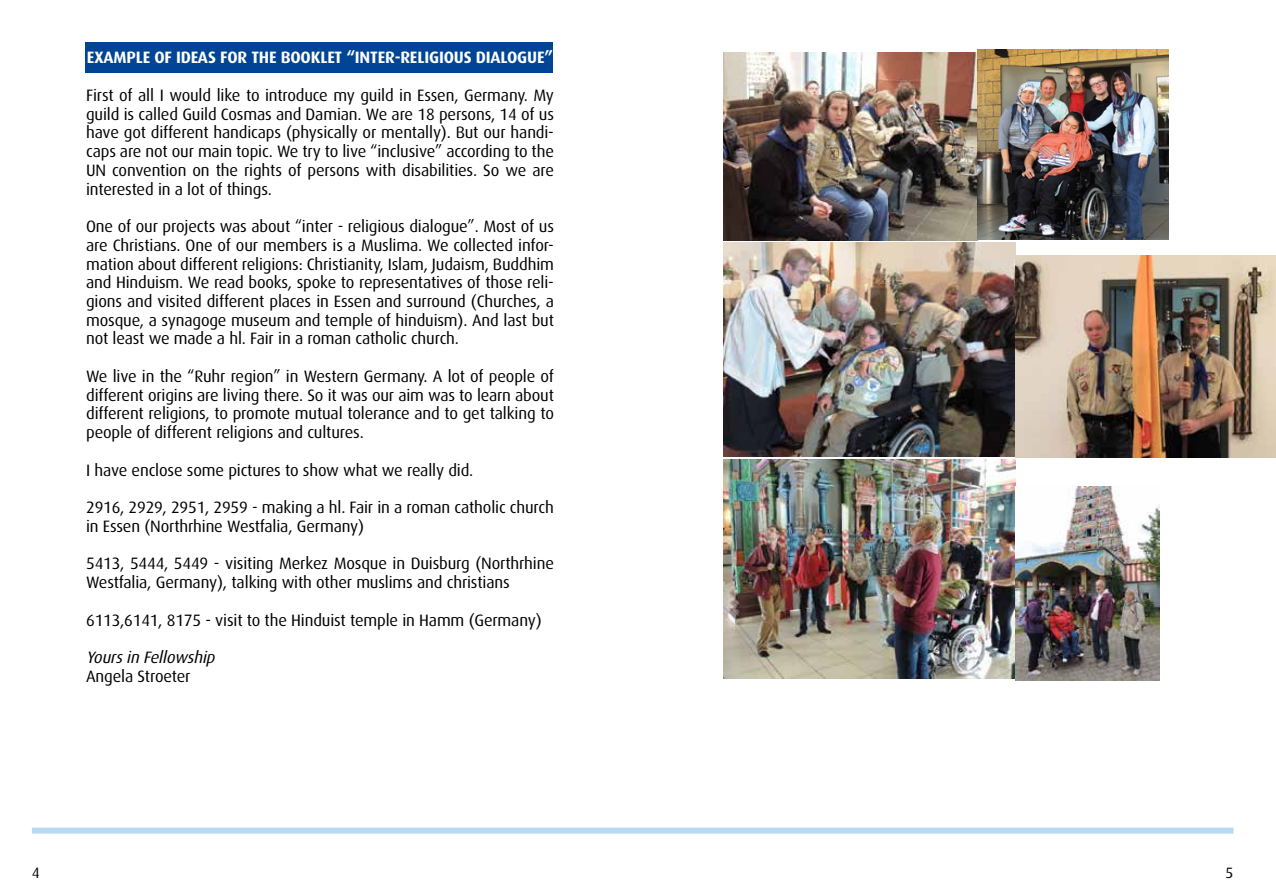
<style>
.page{position:relative;width:1276px;height:893px;background:#fff}
.page>*{position:absolute;margin:0;border:0;box-sizing:border-box;transform-origin:0 0}
.t1{font:16.5px/18.8px "Dax";letter-spacing:-.01em;color:#000;text-align:justify}
.t2{font:700 16.5px "Dax";letter-spacing:-.01em;color:#fff}
.t3{font:italic 16.5px "Dax";color:#000}
.t4{font:15px "Dax";color:#000}
</style>
<div class="page">
<div style="left:32px;top:828px;width:1201px;height:6px;background:#b8daf1"></div>
<div style="left:85px;top:43px;width:468px;height:30px;background:#004595"></div>
<img style="left:723px;top:53px;width:254px;height:188px">
<img style="left:977px;top:50px;width:191px;height:189px">
<img style="left:723px;top:242px;width:293px;height:215px">
<img style="left:1016px;top:256px;width:260px;height:202px">
<img style="left:723px;top:459px;width:293px;height:220px">
<img style="left:1016px;top:486px;width:143px;height:194px">
<p class="t2" style="left:87px;top:48px;width:468px">EXAMPLE OF IDEAS FOR THE BOOKLET “INTER-RELIGIOUS DIALOGUE”</p>
<p class="t1" style="left:86px;top:86px;width:469px">First of all I would like to introduce my guild in Essen, Germany. My guild is called Guild Cosmas and Damian. We are 18 persons, 14 of us have got different handicaps (physically or mentally). But our handi&shy;caps are not our main topic. We try to live “inclusive” according to the UN convention on the rights of persons with disabilities. So we are interested in a lot of things.</p>
<p class="t1" style="left:86px;top:217px;width:469px">One of our projects was about “inter - religious dialogue”. Most of us are Christians. One of our members is a Muslima. We collected infor&shy;mation about different religions: Christianity, Islam, Judaism, Buddhim and Hinduism. We read books, spoke to representatives of those reli&shy;gions and visited different places in Essen and surround (Churches, a mosque, a synagoge museum and temple of hinduism). And last but not least we made a hl. Fair in a roman catholic church.</p>
<p class="t1" style="left:86px;top:367px;width:469px">We live in the “Ruhr region” in Western Germany. A lot of people of different origins are living there. So it was our aim was to learn about different religions, to promote mutual tolerance and to get talking to people of different religions and cultures.</p>
<p class="t1" style="left:86px;top:461px;width:389px">I have enclose some pictures to show what we really did.</p>
<p class="t1" style="left:86px;top:498px;width:469px">2916, 2929, 2951, 2959 - making a hl. Fair in a roman catholic church in Essen (Northrhine Westfalia, Germany)</p>
<p class="t1" style="left:86px;top:555px;width:469px">5413, 5444, 5449 - visiting Merkez Mosque in Duisburg (Northrhine<br>Westfalia, Germany), talking with other muslims and christians</p>
<p class="t1" style="left:86px;top:611px;width:457px">6113,6141, 8175 - visit to the Hinduist temple in Hamm (Germany)</p>
<p class="t3" style="left:86px;top:648px;width:134px">Yoursin Fellowship</p>
<p class="t1" style="left:86px;top:667px;width:106px">Angela Stroeter</p>
<p class="t4" style="left:32px;top:864px;width:9px">4</p>
<p class="t4" style="left:1225px;top:864px;width:9px">5</p>
</div>
